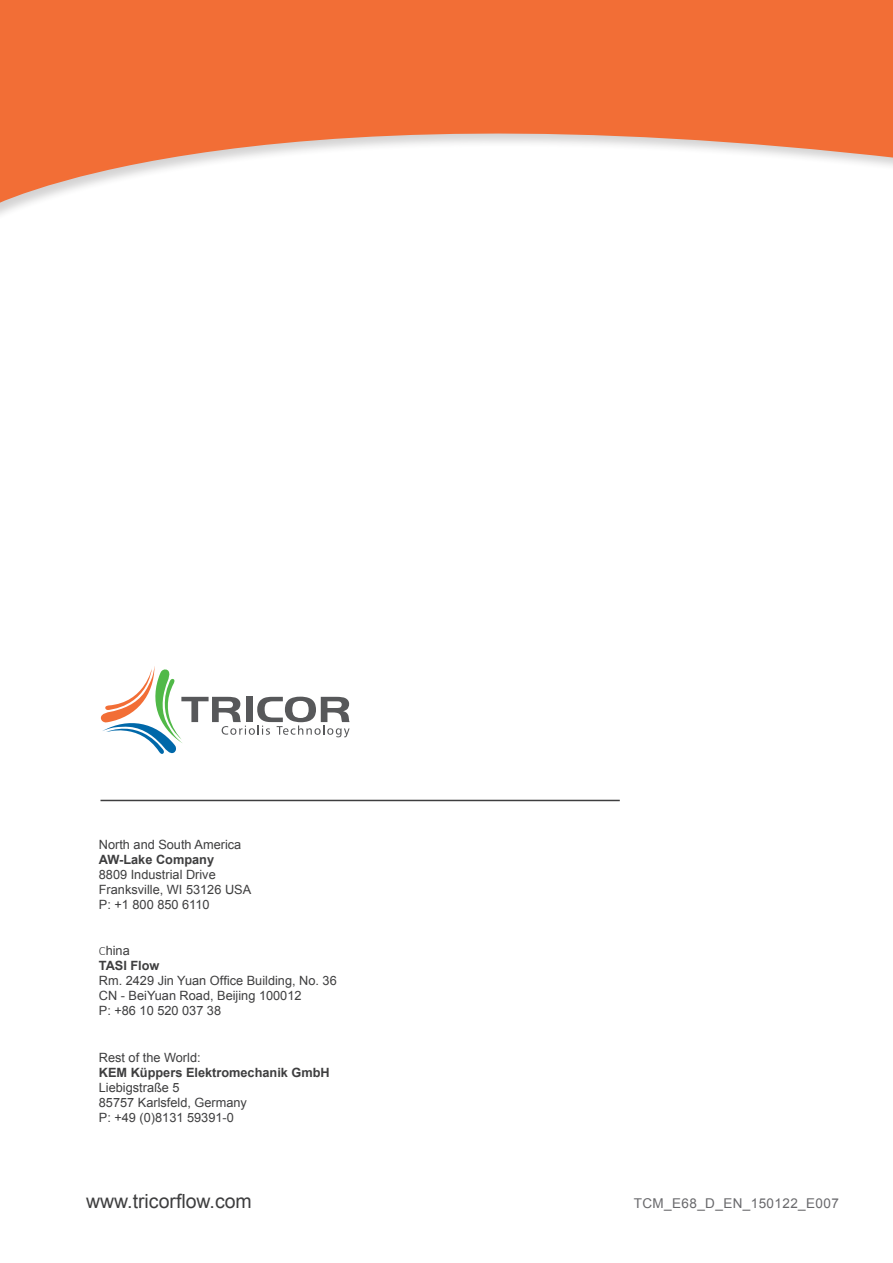
<style>
.page{position:relative;width:893px;height:1263px;background:#fff}
.page>*{position:absolute;margin:0;border:0;box-sizing:border-box;transform-origin:0 0}
.t1{font:19.5px "Arial";color:#3e3e3f}
.t2{font:13.5px "Arial";letter-spacing:.03em;color:#69696c}
.t3{font:12.75px/15px "Arial";color:#3e3e3f}
.t4{font:700 12.75px/15px "Arial";color:#3e3e3f}
.s1{font-family:"Calibri";font-weight:300}
.s2{font-weight:400}
</style>
<div class="page">
<svg style="left:0;top:0;width:893px;height:208px;fill:#f26e36"></svg>
<hr style="left:100px;top:800px;width:520px;height:1px;background:#3e3e3f">
<svg style="left:101px;top:666px;width:249px;height:88px"></svg>
<p class="t3" style="left:99px;top:837px;width:144px">North and South America</p>
<p class="t4" style="left:99px;top:852px;width:117px">AW-Lake Company</p>
<p class="t3" style="left:99px;top:867px;width:154px">8809 Industrial Drive<br>Franksville, WI 53126 USA<br>P: +1 800 850 6110</p>
<p class="t4" style="left:99px;top:943px;width:62px"><span class="s1">C</span><span class="s2">hina<br></span>TASI Flow</p>
<p class="t3" style="left:99px;top:973px;width:239px">Rm. 2429 Jin Yuan Office Building, No. 36<br>CN - BeiYuan Road, Beijing 100012<br>P: +86 10 520 037 38</p>
<p class="t3" style="left:99px;top:1050px;width:103px">Rest of the World:</p>
<p class="t4" style="left:99px;top:1065px;width:232px">KEM Küppers Elektromechanik GmbH</p>
<p class="t3" style="left:99px;top:1080px;width:150px">Liebigstraße 5<br>85757 Karlsfeld, Germany<br>P: +49 (0)8131 59391-0</p>
<h1 class="t1" style="left:86px;top:1188px;width:167px">www.tricorflow.com</h1>
<p class="t2" style="left:634px;top:1194px;width:207px">TCM_E68_D_EN_150122_E007</p>
</div>
